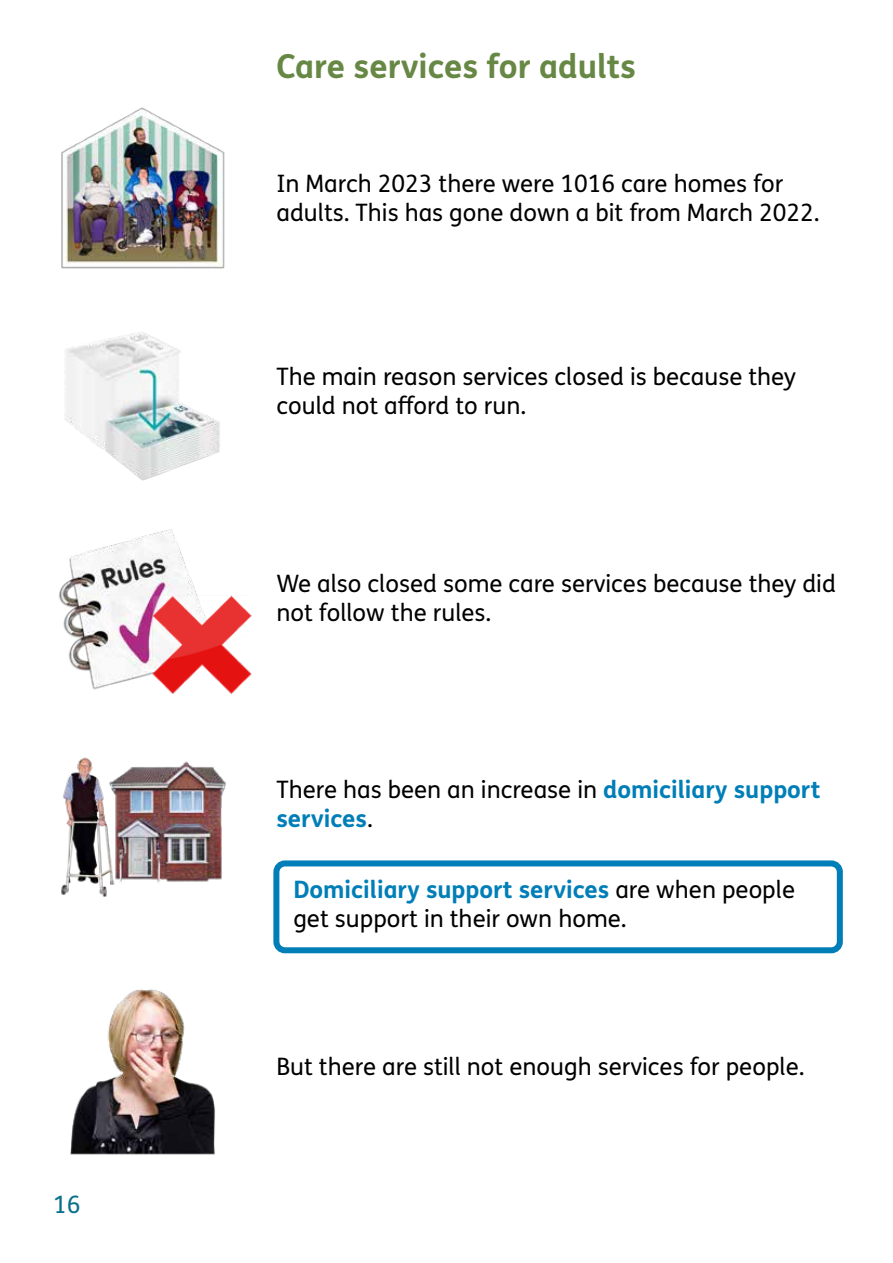
<style>
.page{position:relative;width:893px;height:1263px;background:#fff}
.page>*{position:absolute;margin:0;border:0;box-sizing:border-box;transform-origin:0 0}
.t1{font:700 33px "FS Me Pro";color:#678844}
.Bodytext{font:24px/28.8px "FS Me Pro";color:#000}
.Box_text{font:24px/28.8px "FS Me Pro";color:#000}
.Bodytext-2{font:700 24px/28.8px "FS Me Pro";color:#007eb7}
.t2{font:24px "FS Me Pro";color:#0a7089}
.s1{font-weight:400;color:#000}
.s2{font-weight:700;color:#007eb7}
</style>
<div class="page">
<div style="left:273px;top:860px;width:570px;height:93px;border:6px solid #007eb7;border-radius:9px"></div>
<img style="left:61px;top:107px;width:164px;height:162px">
<img style="left:64px;top:332px;width:156px;height:149px">
<img style="left:61px;top:757px;width:165px;height:140px">
<img style="left:70px;top:989px;width:145px;height:166px">
<img style="left:59px;top:529px;width:137px;height:161px">
<img style="left:149px;top:591px;width:103px;height:103px">
<p class="t2" style="left:53px;top:1188px;width:29px">16</p>
<h3 class="t1" style="left:276px;top:41px;width:361px">Care services for adults</h3>
<p class="Bodytext" style="left:276px;top:168px;width:545px">In March 2023 there were 1016 care homes for adults. This has gone down a bit from March 2022.</p>
<p class="Bodytext" style="left:276px;top:362px;width:521px">The main reason services closed is because they could not afford to run.</p>
<p class="Bodytext" style="left:276px;top:569px;width:561px">We also closed some care services because they did not follow the rules.</p>
<p class="Bodytext-2" style="left:276px;top:774px;width:546px"><span class="s1">There has been an increase in</span> domiciliary support services<span class="s1">.</span></p>
<p class="Box_text" style="left:293px;top:875px;width:503px"><span class="s2">Domiciliary support services</span> are when people get support in their own home.</p>
<p class="Bodytext" style="left:276px;top:1052px;width:530px">But there are still not enough services for people.</p>
</div>
